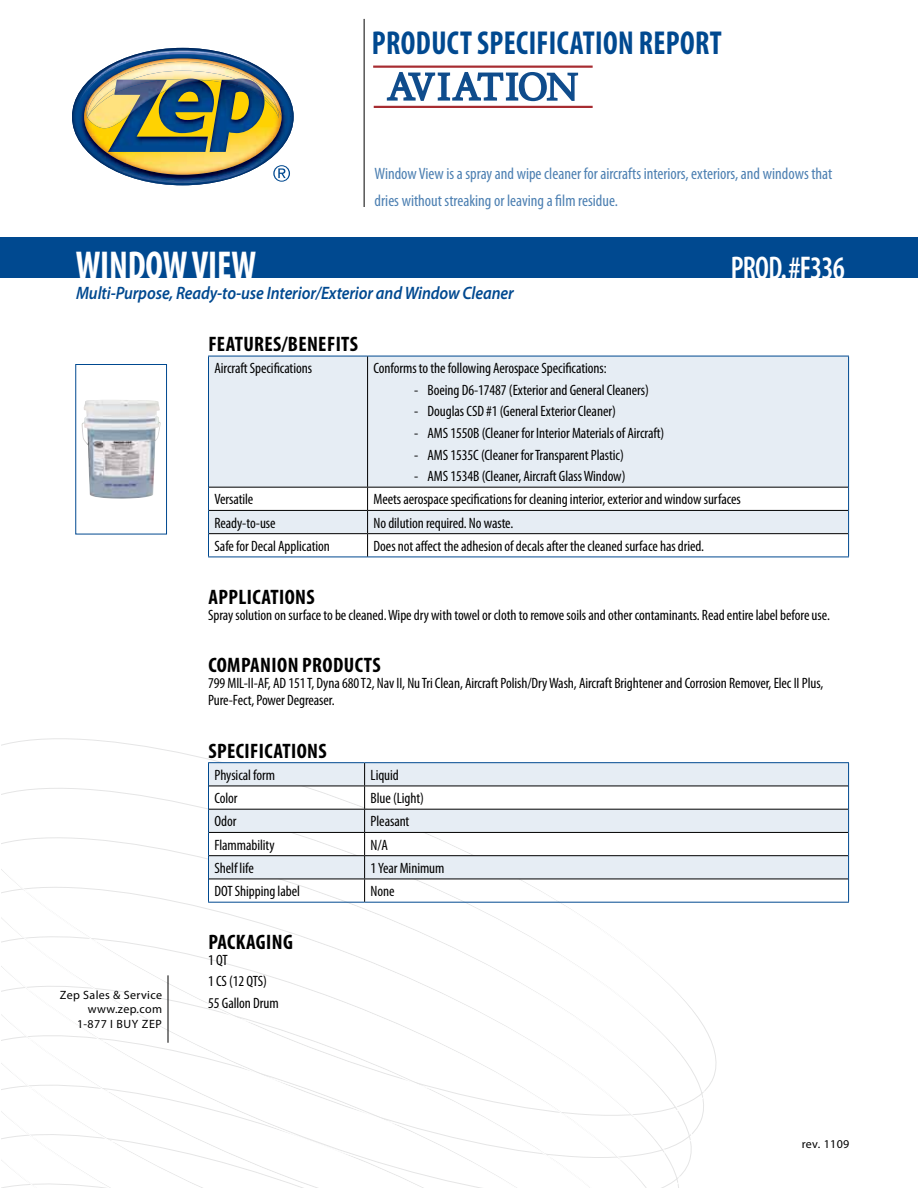
<style>
.page{position:relative;width:918px;height:1188px;background:#fff}
.page>*{position:absolute;margin:0;border:0;box-sizing:border-box;transform-origin:0 0}
.t1{font:700 condensed 40.5px "Myriad Pro";letter-spacing:-.005em;color:#fff;scale:.9 1}
.t2{font:700 condensed 33.3px "Myriad Pro";letter-spacing:.015em;color:#004990;scale:.91 1}
.t3{font:600 condensed 33px "Myriad";letter-spacing:-.025em;color:#fff;scale:.9 1}
.t4{font:700 condensed 21px "Myriad Pro";letter-spacing:.02em;color:#000}
.t5{font:italic 600 18px "Myriad Pro";letter-spacing:-.01em;color:#004990;scale:.9 1}
.t6{font:condensed 16.5px/27px "Myriad Pro";color:#4d80b2}
.t7{font:condensed 15px/21.6px "Myriad Pro";letter-spacing:-.005em;color:#000}
.t8{font:12px/14.4px "Myriad Pro";letter-spacing:.03em;color:#000;text-align:right}
</style>
<div class="page">
<hr style="left:364px;top:19px;width:1px;height:188px;background:#000">
<svg style="left:1px;top:869px;width:701px;height:296px"></svg>
<svg style="left:1px;top:918px;width:687px;height:270px"></svg>
<svg style="left:1px;top:968px;width:673px;height:220px"></svg>
<svg style="left:1px;top:1018px;width:659px;height:170px"></svg>
<svg style="left:1px;top:1068px;width:646px;height:120px"></svg>
<svg style="left:1px;top:1119px;width:632px;height:69px"></svg>
<div style="left:0;top:237px;width:918px;height:41px;background:#004990"></div>
<img style="left:72px;top:48px;width:222px;height:137px">
<img style="left:75px;top:50px;width:216px;height:91px">
<img style="left:287px;top:103px;width:4px;height:14px">
<img style="left:75px;top:50px;width:208px;height:67px">
<svg style="left:288px;top:165px;width:2px;height:17px"></svg>
<img style="left:77px;top:55px;width:105px;height:63px">
<img style="left:78px;top:66px;width:210px;height:41px">
<img style="left:81px;top:127px;width:207px;height:56px">
<svg style="left:283px;top:94px;width:4px;height:9px"></svg>
<svg style="left:83px;top:85px;width:4px;height:10px"></svg>
<img style="left:80px;top:118px;width:17px;height:36px">
<img style="left:106px;top:160px;width:77px;height:21px">
<img style="left:210px;top:117px;width:55px;height:35px">
<img style="left:108px;top:128px;width:100px;height:24px">
<img style="left:159px;top:117px;width:55px;height:16px">
<img style="left:182px;top:58px;width:100px;height:59px">
<img style="left:231px;top:117px;width:18px;height:3px">
<img style="left:87px;top:117px;width:119px;height:11px">
<img style="left:136px;top:58px;width:46px;height:4px">
<img style="left:263px;top:93px;width:16px;height:25px">
<img style="left:87px;top:62px;width:190px;height:55px">
<img style="left:238px;top:79px;width:25px;height:14px">
<hr style="left:168px;top:975px;width:1px;height:68px;background:#000">
<img style="left:82px;top:400px;width:79px;height:99px">
<div style="left:75px;top:364px;width:92px;height:170px;border:1px solid #004990"></div>
<svg style="left:209px;top:357px;width:639px;height:176px;background:#e8eef4"></svg>
<hr style="left:208px;top:356px;width:160px;height:1px;background:#004990">
<hr style="left:208px;top:356px;width:1px;height:131px;background:#004990">
<hr style="left:368px;top:356px;width:481px;height:1px;background:#004990">
<hr style="left:848px;top:356px;width:1px;height:131px;background:#004990">
<svg style="left:208px;top:487px;width:1px;height:70px"></svg>
<svg style="left:848px;top:487px;width:1px;height:70px"></svg>
<hr style="left:208px;top:557px;width:160px;height:1px;background:#004990">
<hr style="left:368px;top:557px;width:481px;height:1px;background:#004990">
<hr style="left:367px;top:356px;width:1px;height:131px;background:#000">
<hr style="left:209px;top:487px;width:159px;height:1px;background:#000">
<hr style="left:368px;top:487px;width:480px;height:1px;background:#000">
<hr style="left:209px;top:510px;width:159px;height:1px;background:#000">
<hr style="left:368px;top:510px;width:480px;height:1px;background:#000">
<hr style="left:209px;top:533px;width:159px;height:1px;background:#000">
<hr style="left:368px;top:533px;width:480px;height:1px;background:#000">
<svg style="left:367px;top:488px;width:1px;height:69px"></svg>
<svg style="left:209px;top:763px;width:639px;height:116px;fill:#e6edf4"></svg>
<hr style="left:208px;top:762px;width:157px;height:1px;background:#004990">
<hr style="left:365px;top:762px;width:484px;height:1px;background:#004990">
<svg style="left:208px;top:763px;width:1px;height:139px"></svg>
<svg style="left:848px;top:763px;width:1px;height:139px"></svg>
<hr style="left:208px;top:902px;width:157px;height:1px;background:#004990">
<hr style="left:365px;top:902px;width:484px;height:1px;background:#004990">
<hr style="left:209px;top:786px;width:156px;height:1px;background:#000">
<hr style="left:365px;top:786px;width:483px;height:1px;background:#000">
<hr style="left:209px;top:809px;width:156px;height:1px;background:#000">
<hr style="left:365px;top:809px;width:483px;height:1px;background:#000">
<hr style="left:209px;top:832px;width:156px;height:1px;background:#000">
<hr style="left:365px;top:832px;width:483px;height:1px;background:#000">
<hr style="left:209px;top:855px;width:156px;height:1px;background:#000">
<hr style="left:365px;top:855px;width:483px;height:1px;background:#000">
<hr style="left:209px;top:879px;width:156px;height:1px;background:#000">
<hr style="left:365px;top:879px;width:483px;height:1px;background:#000">
<svg style="left:364px;top:763px;width:1px;height:139px"></svg>
<hr style="left:373px;top:66px;width:220px;height:2px;background:#a72c31">
<hr style="left:374px;top:106px;width:219px;height:2px;background:#a72c31">
<svg style="left:387px;top:72px;width:191px;height:29px"></svg>
<h2 class="t2" style="left:372px;top:22px;width:386px">PRODUCT SPECIFICATION REPORT</h2>
<p class="t6" style="left:375px;top:160px;width:459px">Window View is a spray and wipe cleaner for aircrafts interiors, exteriors, and windows that dries without streaking or leaving a film residue.</p>
<h1 class="t1" style="left:76px;top:241px;width:201px">WINDOW VIEW</h1>
<h3 class="t3" style="left:731px;top:252px;width:128px">PROD.#F336</h3>
<p class="t5" style="left:76px;top:282px;width:488px">Multi-Purpose, Ready-to-use Interior/Exterior and Window Cleaner</p>
<p class="t8" style="left:60px;top:987px;width:104px">Zep Sales &amp; Service www.zep.com<br>1-877 I Buy Zep</p>
<h3 class="t4" style="left:208px;top:331px;width:151px">FEATURES/BENEFITS</h3>
<p class="t7" style="left:214px;top:357px;width:99px">Aircraft Specifications</p>
<p class="t7" style="left:374px;top:357px;width:235px">Conforms to the following Aerospace Specifications:</p>
<p class="t7" style="left:414px;top:379px;width:236px">- Boeing D6-17487 (Exterior and General Cleaners)</p>
<p class="t7" style="left:414px;top:401px;width:203px">- Douglas CSD #1 (General Exterior Cleaner)</p>
<p class="t7" style="left:414px;top:422px;width:252px">- AMS 1550B (Cleaner for Interior Materials of Aircraft)</p>
<p class="t7" style="left:414px;top:444px;width:211px">- AMS 1535C (Cleaner for Transparent Plastic)</p>
<p class="t7" style="left:414px;top:465px;width:213px">- AMS 1534B (Cleaner, Aircraft Glass Window)</p>
<p class="t7" style="left:215px;top:488px;width:40px">Versatile</p>
<p class="t7" style="left:374px;top:488px;width:369px">Meets aerospace specifications for cleaning interior, exterior and window surfaces</p>
<p class="t7" style="left:215px;top:512px;width:63px">Ready-to-use</p>
<p class="t7" style="left:374px;top:512px;width:141px">No dilution required. No waste.</p>
<p class="t7" style="left:215px;top:535px;width:117px">Safe for Decal Application</p>
<p class="t7" style="left:374px;top:535px;width:332px">Does not affect the adhesion of decals after the cleaned surface has dried.</p>
<h3 class="t4" style="left:208px;top:584px;width:108px">APPLICATIONS</h3>
<p class="t7" style="left:208px;top:604px;width:623px">Spray solution on surface to be cleaned. Wipe dry with towel or cloth to remove soils and other contaminants. Read entire label before use.</p>
<h3 class="t4" style="left:208px;top:652px;width:62px">COMPANION</h3>
<h3 class="t4" style="left:302px;top:652px;width:80px">PRODUCTS</h3>
<p class="t7" style="left:208px;top:674px;width:617px;line-height:17.2px">799 MIL-II-AF, AD 151 T, Dyna 680 T2, Nav II, Nu Tri Clean, Aircraft Polish/Dry Wash, Aircraft Brightener and Corrosion Remover, Elec II Plus,<br>Pure-Fect, Power Degreaser.</p>
<h3 class="t4" style="left:208px;top:738px;width:120px">SPECIFICATIONS</h3>
<p class="t7" style="left:214px;top:764px;width:62px">Physical form</p>
<p class="t7" style="left:371px;top:764px;width:30px">Liquid</p>
<p class="t7" style="left:214px;top:787px;width:25px">Color</p>
<p class="t7" style="left:371px;top:787px;width:55px">Blue (Light)</p>
<p class="t7" style="left:214px;top:811px;width:24px">Odor</p>
<p class="t7" style="left:371px;top:811px;width:40px">Pleasant</p>
<p class="t7" style="left:214px;top:834px;width:62px">Flammability</p>
<p class="t7" style="left:371px;top:834px;width:19px">N/A</p>
<p class="t7" style="left:214px;top:857px;width:41px">Shelf life</p>
<p class="t7" style="left:371px;top:857px;width:75px">1 Year Minimum</p>
<p class="t7" style="left:214px;top:880px;width:87px">DOT Shipping label</p>
<p class="t7" style="left:371px;top:880px;width:25px">None</p>
<h3 class="t4" style="left:208px;top:929px;width:86px">PACKAGIN G</h3>
<p class="t7" style="left:208px;top:949px;width:72px">1 QT<br>1 CS (12 QTS)<br>55 Gallon Drum</p>
<p class="t8" style="left:802px;top:1136px;width:49px">rev. 1109</p>
</div>
